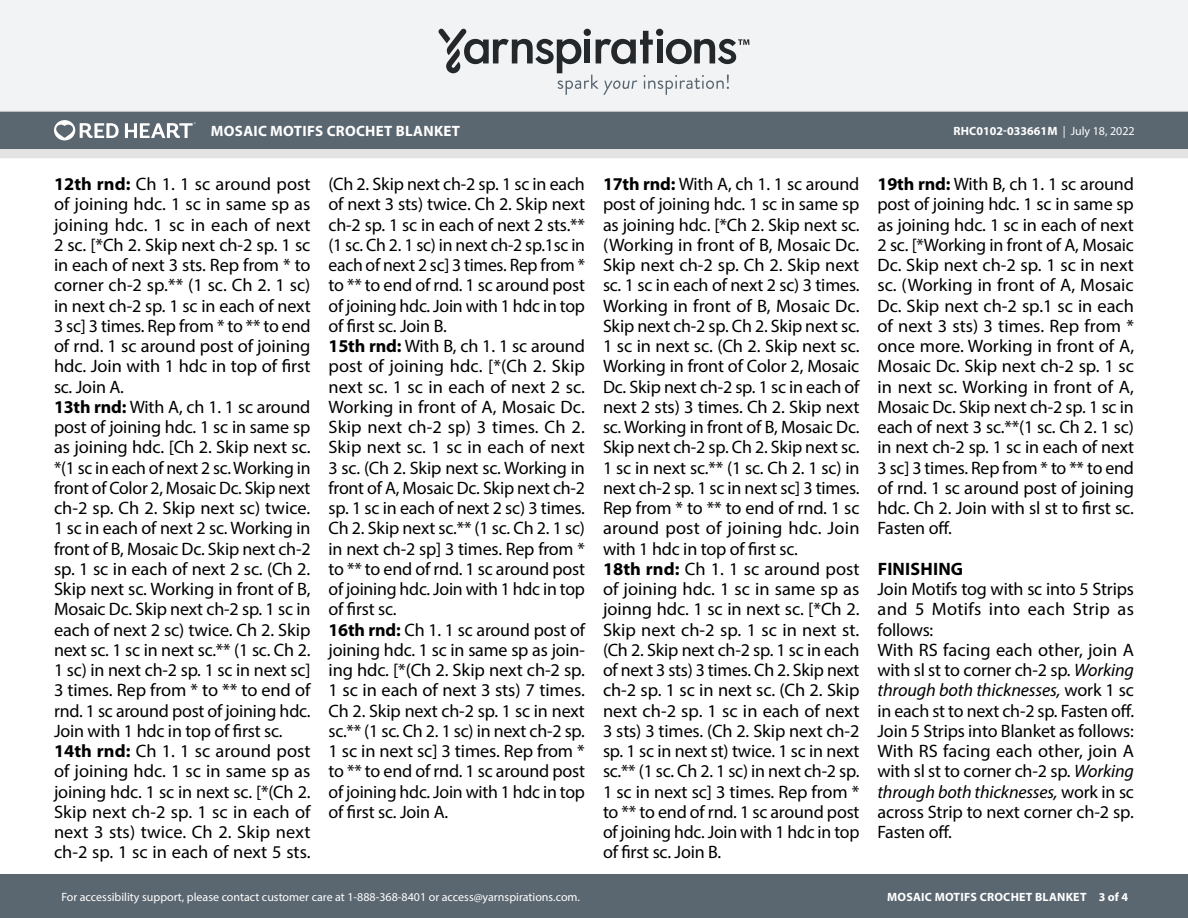
<style>
.page{position:relative;width:1188px;height:918px;background:#fff}
.page>*{position:absolute;margin:0;border:0;box-sizing:border-box;transform-origin:0 0}
.Body_-__Auto_Style_w{font:18px/20.2px "Myriad Pro";letter-spacing:-.01em;color:#000;text-align:justify}
.Body_-__Auto_Style_w-2{font:700 18px "Myriad Pro";letter-spacing:.01em;color:#000}
.t1{font:700 15px "Myriad Pro";letter-spacing:.02em;color:#fff}
.t2{font:12px "Myriad Pro";color:#fff}
.t3{font:700 12px "Myriad Pro";letter-spacing:.02em;color:#fff}
.t4{font:700 12px "Myriad Pro";color:#fff}
.s1{font-weight:400}
.s2{font-weight:700}
.s3{font-style:italic}
</style>
<div class="page">
<div style="left:0;top:875px;width:1188px;height:43px;background:#5a6670"></div>
<div style="left:0;top:149px;width:1188px;height:9px;background:#e4e3e3"></div>
<div style="left:0;top:111px;width:1188px;height:38px;background:#5a6670"></div>
<div style="left:0;top:0;width:1188px;height:112px;background:#f2f3f4"></div>
<svg style="left:438px;top:29px;width:311px;height:66px"></svg>
<svg style="left:54px;top:120px;width:65px;height:20px"></svg>
<svg style="left:125px;top:122px;width:71px;height:16px"></svg>
<p class="t1" style="left:211px;top:121px;width:251px">MOSAIC MOTIFS CROCHET BLANKET</p>
<p class="t4" style="left:953px;top:123px;width:183px">RHC0102-033661M <span class="s1">| July 18, 2022</span></p>
<p class="Body_-__Auto_Style_w" style="left:54px;top:174px;width:258px"><span class="s2">12th rnd:</span> Ch 1. 1 sc around post of joining hdc. 1 sc in same sp as joining hdc. 1 sc in each of next 2 sc. [*Ch 2. Skip next ch-2 sp. 1 sc in each of next 3 sts. Rep from * to corner ch-2 sp.** (1 sc. Ch 2. 1 sc) in next ch-2 sp. 1 sc in each of next 3 sc] 3 times. Rep from * to ** to end of rnd. 1 sc around post of joining hdc. Join with 1 hdc in top of first sc. Join A.</p>
<p class="Body_-__Auto_Style_w" style="left:54px;top:396px;width:258px"><span class="s2">13th rnd:</span> With A, ch 1. 1 sc around post of joining hdc. 1 sc in same sp as joining hdc. [Ch 2. Skip next sc. *(1 sc in each of next 2 sc. Working in front of Color 2, Mosaic Dc. Skip next ch-2 sp. Ch 2. Skip next sc) twice.<br>1 sc in each of next 2 sc. Working in front of B, Mosaic Dc. Skip next ch-2 sp. 1 sc in each of next 2 sc. (Ch 2.<br>Skip next sc. Working in front of B, Mosaic Dc. Skip next ch-2 sp. 1 sc in each of next 2 sc) twice. Ch 2. Skip next sc. 1 sc in next sc.** (1 sc. Ch 2.<br>1 sc) in next ch-2 sp. 1 sc in next sc] 3 times. Rep from * to ** to end of rnd. 1 sc around post of joining hdc.<br>Join with 1 hdc in top of first sc.</p>
<p class="Body_-__Auto_Style_w" style="left:54px;top:741px;width:258px"><span class="s2">14th rnd:</span> Ch 1. 1 sc around post of joining hdc. 1 sc in same sp as joining hdc. 1 sc in next sc. [*(Ch 2.<br>Skip next ch-2 sp. 1 sc in each of next 3 sts) twice. Ch 2. Skip next ch-2 sp. 1 sc in each of next 5 sts.</p>
<p class="Body_-__Auto_Style_w" style="left:328px;top:174px;width:258px">(Ch 2. Skip next ch-2 sp. 1 sc in each of next 3 sts) twice. Ch 2. Skip next ch-2 sp. 1 sc in each of next 2 sts.** (1 sc. Ch 2. 1 sc) in next ch-2 sp.1sc in each of next 2 sc] 3 times. Rep from * to ** to end of rnd. 1 sc around post of joining hdc. Join with 1 hdc in top of first sc. Join B.</p>
<p class="Body_-__Auto_Style_w" style="left:328px;top:336px;width:258px"><span class="s2">15th rnd:</span> With B, ch 1. 1 sc around post of joining hdc. [*(Ch 2. Skip next sc. 1 sc in each of next 2 sc.<br>Working in front of A, Mosaic Dc.<br>Skip next ch-2 sp) 3 times. Ch 2.<br>Skip next sc. 1 sc in each of next 3 sc. (Ch 2. Skip next sc. Working in front of A, Mosaic Dc. Skip next ch-2 sp. 1 sc in each of next 2 sc) 3 times.<br>Ch 2. Skip next sc.** (1 sc. Ch 2. 1 sc) in next ch-2 sp] 3 times. Rep from * to ** to end of rnd. 1 sc around post of joining hdc. Join with 1 hdc in top of first sc.</p>
<p class="Body_-__Auto_Style_w" style="left:328px;top:619px;width:258px"><span class="s2">16th rnd:</span> Ch 1. 1 sc around post of joining hdc. 1 sc in same sp as join&shy;ing hdc. [*(Ch 2. Skip next ch-2 sp.<br>1 sc in each of next 3 sts) 7 times.<br>Ch 2. Skip next ch-2 sp. 1 sc in next sc.** (1 sc. Ch 2. 1 sc) in next ch-2 sp.<br>1 sc in next sc] 3 times. Rep from * to ** to end of rnd. 1 sc around post of joining hdc. Join with 1 hdc in top of first sc. Join A.</p>
<p class="Body_-__Auto_Style_w" style="left:603px;top:174px;width:258px"><span class="s2">17th rnd:</span> With A, ch 1. 1 sc around post of joining hdc. 1 sc in same sp as joining hdc. [*Ch 2. Skip next sc. (Working in front of B, Mosaic Dc.<br>Skip next ch-2 sp. Ch 2. Skip next sc. 1 sc in each of next 2 sc) 3 times.<br>Working in front of B, Mosaic Dc.<br>Skip next ch-2 sp. Ch 2. Skip next sc.<br>1 sc in next sc. (Ch 2. Skip next sc.<br>Working in front of Color 2, Mosaic Dc. Skip next ch-2 sp. 1 sc in each of next 2 sts) 3 times. Ch 2. Skip next sc. Working in front of B, Mosaic Dc.<br>Skip next ch-2 sp. Ch 2. Skip next sc.<br>1 sc in next sc.** (1 sc. Ch 2. 1 sc) in next ch-2 sp. 1 sc in next sc] 3 times.<br>Rep from * to ** to end of rnd. 1 sc around post of joining hdc. Join with 1 hdc in top of first sc.</p>
<p class="Body_-__Auto_Style_w" style="left:603px;top:558px;width:258px"><span class="s2">18th rnd:</span> Ch 1. 1 sc around post of joining hdc. 1 sc in same sp as joinng hdc. 1 sc in next sc. [*Ch 2.<br>Skip next ch-2 sp. 1 sc in next st. (Ch 2. Skip next ch-2 sp. 1 sc in each of next 3 sts) 3 times. Ch 2. Skip next ch-2 sp. 1 sc in next sc. (Ch 2. Skip next ch-2 sp. 1 sc in each of next 3 sts) 3 times. (Ch 2. Skip next ch-2 sp. 1 sc in next st) twice. 1 sc in next sc.** (1 sc. Ch 2. 1 sc) in next ch-2 sp.<br>1 sc in next sc] 3 times. Rep from * to ** to end of rnd. 1 sc around post of joining hdc. Join with 1 hdc in top of first sc. Join B.</p>
<p class="Body_-__Auto_Style_w" style="left:878px;top:174px;width:258px"><span class="s2">19th rnd:</span> With B, ch 1. 1 sc around post of joining hdc. 1 sc in same sp as joining hdc. 1 sc in each of next 2 sc. [*Working in front of A, Mosaic Dc. Skip next ch-2 sp. 1 sc in next sc. (Working in front of A, Mosaic Dc. Skip next ch-2 sp.1 sc in each of next 3 sts) 3 times. Rep from * once more. Working in front of A, Mosaic Dc. Skip next ch-2 sp. 1 sc in next sc. Working in front of A, Mosaic Dc. Skip next ch-2 sp. 1 sc in each of next 3 sc.**(1 sc. Ch 2. 1 sc) in next ch-2 sp. 1 sc in each of next 3 sc] 3 times. Rep from * to ** to end of rnd. 1 sc around post of joining hdc. Ch 2. Join with sl st to first sc.<br>Fasten off.</p>
<p class="Body_-__Auto_Style_w-2" style="left:878px;top:557px;width:87px">FINISHING</p>
<p class="Body_-__Auto_Style_w" style="left:878px;top:579px;width:258px">Join Motifs tog with sc into 5 Strips and 5 Motifs into each Strip as follows:</p>
<p class="Body_-__Auto_Style_w" style="left:878px;top:639px;width:258px">With RS facing each other, join A with sl st to corner ch-2 sp. <span class="s3">Working through both thicknesses,</span> work 1 sc in each st to next ch-2 sp. Fasten off.</p>
<p class="Body_-__Auto_Style_w" style="left:878px;top:720px;width:258px">Join 5 Strips into Blanket as follows:</p>
<p class="Body_-__Auto_Style_w" style="left:878px;top:741px;width:258px">With RS facing each other, join A with sl st to corner ch-2 sp. <span class="s3">Working through both thicknesses,</span> work in sc across Strip to next corner ch-2 sp.<br>Fasten off.</p>
<p class="t2" style="left:61px;top:889px;width:520px">For accessibility support, please contact customer care at 1-888-368-8401 or access@yarnspirations.com.</p>
<p class="t3" style="left:887px;top:889px;width:242px">MOSAIC MOTIFS CROCHET BLANKET 3 of 4</p>
</div>
